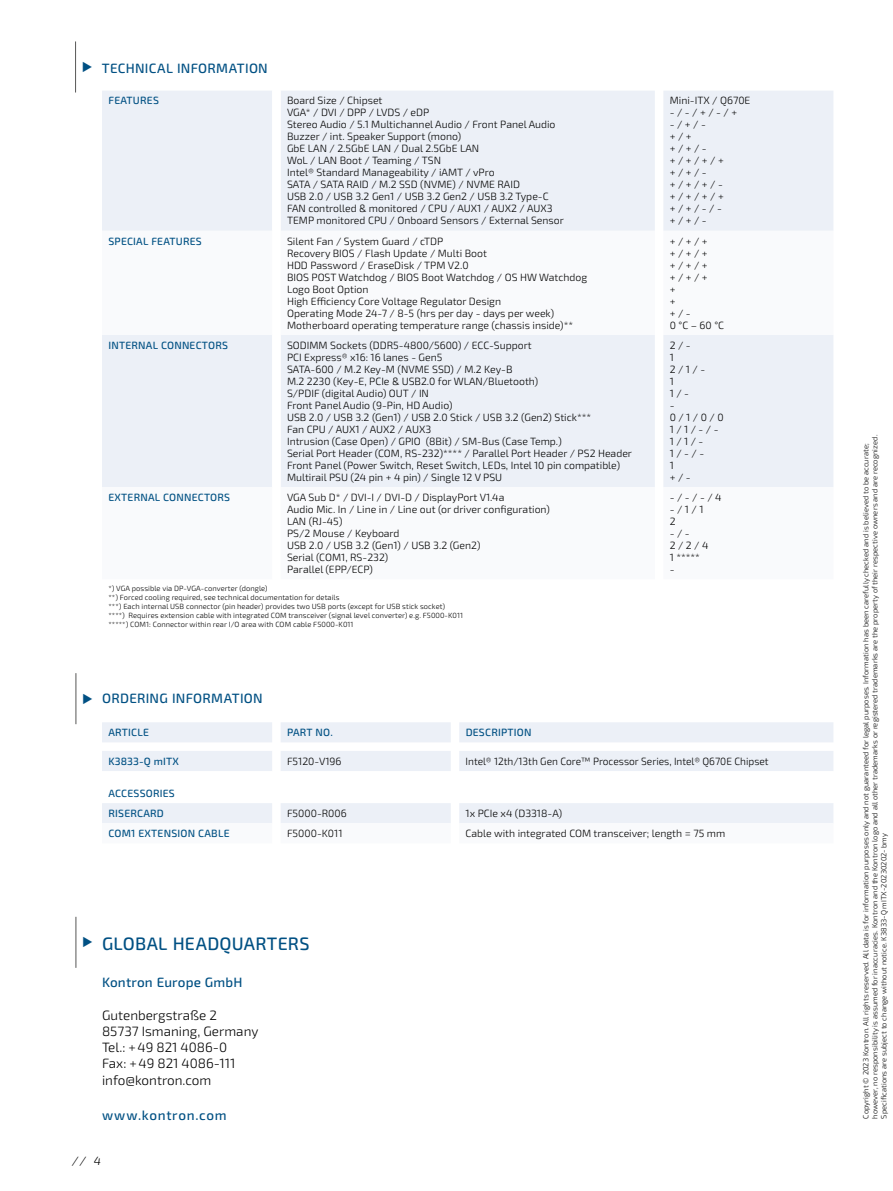
<style>
.page{position:relative;width:893px;height:1191px;background:#fff}
.page>*{position:absolute;margin:0;border:0;box-sizing:border-box;transform-origin:0 0}
.t1{font:500 18px "Sn T";letter-spacing:.01em;color:#005083}
.t2{font:300 13.5px/16.2px "Sn T";color:#000}
.t3{font:500 13.5px "Sn T";letter-spacing:.02em;color:#005083}
.t4{font:500 13.5px "Sn T";letter-spacing:.05em;color:#005083}
.t5{font:italic 300 12px "Sn T";color:#000}
.t6{font:300 10.5px/12px "Sn T";color:#000}
.t7{font:500 10.5px/20.1px "Sn T";letter-spacing:.02em;color:#005083}
.t8{font:300 7.5px/9px "Sn T";letter-spacing:.01em;color:#000}
</style>
<div class="page">
<hr style="left:76px;top:916px;width:1px;height:51px;background:#575756">
<hr style="left:76px;top:673px;width:1px;height:51px;background:#575756">
<svg style="left:102px;top:722px;width:731px;height:101px;fill:#ecf0f7"></svg>
<hr style="left:75px;top:41px;width:1px;height:51px;background:#575756">
<div style="left:102px;top:91px;width:731px;height:140px;background:#ecf0f7"></div>
<svg style="left:272px;top:91px;width:9px;height:140px"></svg>
<div style="left:102px;top:335px;width:731px;height:152px;background:#ecf0f7"></div>
<p class="t3" style="left:102px;top:60px;width:168px">TECHNICAL INFORMATION</p>
<p class="t7" style="left:108px;top:91px;width:52px">FEATURES</p>
<p class="t6" style="left:287px;top:95px;width:278px">Board Size / Chipset<br>VGA* / DVI / DPP / LVDS / eDP<br>Stereo Audio / 5.1 Multichannel Audio / Front Panel Audio Buzzer / int. Speaker Support (mono)<br>GbE LAN / 2.5GbE LAN / Dual 2.5GbE LAN<br>WoL / LAN Boot / Teaming / TSN<br>Intel® Standard Manageability / iAMT / vPro<br>SATA / SATA RAID / M.2 SSD (NVME) / NVME RAID<br>USB 2.0 / USB 3.2 Gen1 / USB 3.2 Gen2 / USB 3.2 Type-C FAN controlled &amp; monitored / CPU / AUX1 / AUX2 / AUX3<br>TEMP monitored CPU / Onboard Sensors / External Sensor</p>
<p class="t6" style="left:670px;top:95px;width:82px">Mini-ITX / Q670E</p>
<p class="t6" style="left:670px;top:107px;width:69px">- / - / + / - / +</p>
<p class="t6" style="left:670px;top:119px;width:56px">- / + / -<br>+ / +<br>+ / + / -<br>+ / + / + / + + / + / -<br>+ / + / + / - + / + / + / + + / + / - / - + / + / -</p>
<p class="t7" style="left:108px;top:231px;width:95px">SPECIAL FEATURES</p>
<p class="t6" style="left:287px;top:235px;width:302px">Silent Fan / System Guard / cTDP<br>Recovery BIOS / Flash Update / Multi Boot<br>HDD Password / EraseDisk / TPM V2.0<br>BIOS POST Watchdog / BIOS Boot Watchdog / OS HW Watchdog Logo Boot Option<br>High Efficiency Core Voltage Regulator Design<br>Operating Mode 24-7 / 8-5 (hrs per day - days per week)<br>Motherboard operating temperature range (chassis inside)**</p>
<p class="t6" style="left:670px;top:235px;width:56px">+ / + / +<br>+ / + / +<br>+ / + / +<br>+ / + / +<br>+<br>+<br>+ / -<br>0 °C – 60 °C</p>
<p class="t7" style="left:108px;top:335px;width:121px">INTERNAL CONNECTORS</p>
<p class="t6" style="left:287px;top:339px;width:347px">SODIMM Sockets (DDR5-4800/5600) / ECC-Support<br>PCI Express® x16: 16 lanes - Gen5<br>SATA-600 / M.2 Key-M (NVME SSD) / M.2 Key-B<br>M.2 2230 (Key-E, PCIe &amp; USB2.0 for WLAN/Bluetooth)<br>S/PDIF (digital Audio) OUT / IN<br>Front Panel Audio (9-Pin, HD Audio)<br>USB 2.0 / USB 3.2 (Gen1) / USB 2.0 Stick / USB 3.2 (Gen2) Stick***<br>Fan CPU / AUX1 / AUX2 / AUX3<br>Intrusion (Case Open) / GPIO (8Bit) / SM-Bus (Case Temp.)<br>Serial Port Header (COM, RS-232)**** / Parallel Port Header / PS2 Header Front Panel (Power Switch, Reset Switch, LEDs, Intel 10 pin compatible)<br>Multirail PSU (24 pin + 4 pin) / Single 12 V PSU</p>
<p class="t6" style="left:670px;top:339px;width:55px">2 / -<br>1<br>2 / 1 / -<br>1<br>1 / -<br>-<br>0 / 1 / 0 / 0<br>1 / 1 / - / -<br>1 / 1 / -<br>1 / - / -<br>1<br>+ / -</p>
<p class="t7" style="left:108px;top:487px;width:123px">EXTERNAL CONNECTORS</p>
<p class="t6" style="left:287px;top:491px;width:264px">VGA Sub D* / DVI-I / DVI-D / DisplayPort V1.4a<br>Audio Mic. In / Line in / Line out (or driver configuration)<br>LAN (RJ-45)<br>PS/2 Mouse / Keyboard<br>USB 2.0 / USB 3.2 (Gen1) / USB 3.2 (Gen2)<br>Serial (COM1, RS-232)<br>Parallel (EPP/ECP)</p>
<p class="t6" style="left:670px;top:491px;width:53px">- / - / - / 4</p>
<p class="t6" style="left:670px;top:503px;width:35px">- / 1 / 1<br>2</p>
<p class="t6" style="left:670px;top:527px;width:40px">- / -<br>2 / 2 / 4<br>1 *****<br>-</p>
<p class="t8" style="left:108px;top:584px;width:356px">*) VGA possible via DP-VGA-converter (dongle)<br>**) Forced cooling required, see technical documentation for details<br>***) Each internal USB connector (pin header) provides two USB ports (except for USB stick socket) ****) Requires extension cable with integrated COM transceiver (signal level converter) e.g. F5000-K011 *****) COM1: Connector within rear I/O area with COM cable F5000-K011</p>
<p class="t3" style="left:102px;top:690px;width:162px">ORDERING INFORMATION</p>
<p class="t7" style="left:108px;top:722px;width:42px">ARTICLE</p>
<p class="t7" style="left:287px;top:722px;width:47px">PART NO.</p>
<p class="t7" style="left:466px;top:722px;width:67px">DESCRIPTION</p>
<p class="t7" style="left:108px;top:751px;width:72px">K3833-Q mITX</p>
<p class="t6" style="left:287px;top:755px;width:56px">F5120-V196</p>
<p class="t6" style="left:466px;top:755px;width:305px">Intel® 12th/13th Gen Core™ Processor Series, Intel® Q670E Chipset</p>
<p class="t7" style="left:108px;top:783px;width:68px">ACCESSORIES<br>RISERCARD</p>
<p class="t6" style="left:287px;top:807px;width:61px">F5000-R006</p>
<p class="t6" style="left:466px;top:807px;width:98px">1x PCIe x4 (D3318-A)</p>
<p class="t7" style="left:108px;top:823px;width:123px">COM1 EXTENSION CABLE</p>
<p class="t6" style="left:287px;top:827px;width:57px">F5000-K011</p>
<p class="t6" style="left:466px;top:827px;width:261px">Cable with integrated COM transceiver; length = 75 mm</p>
<h1 class="t1" style="left:102px;top:932px;width:209px">GLOBAL HEADQUARTERS</h1>
<p class="t3" style="left:102px;top:974px;width:142px">Kontron Europe GmbH</p>
<p class="t2" style="left:102px;top:1007px;width:158px">Gutenbergstraße 2<br>85737 Ismaning, Germany<br>Tel.: +49 821 4086-0<br>Fax: +49 821 4086-111 info@kontron.com</p>
<p class="t4" style="left:102px;top:1107px;width:126px">www.kontron.com</p>
<p class="t5" style="left:72px;top:1153px;width:30px">// 4</p>
<p class="t8" style="left:862px;top:1118px;width:685px;rotate:-90deg">Copyright © 2023 Kontron. All rights reserved. All data is for information purposes only and not guaranteed for legal purposes. Information has been carefully checked and is believed to be accurate; however, no responsibility is assumed for inaccuracies. Kontron and the Kontron logo and all other trademarks or registered trademarks are the property of their respective owners and are recognized.<br>Specifications are subject to change without notice. K3833-Q mITX-20230202- bmy</p>
</div>
